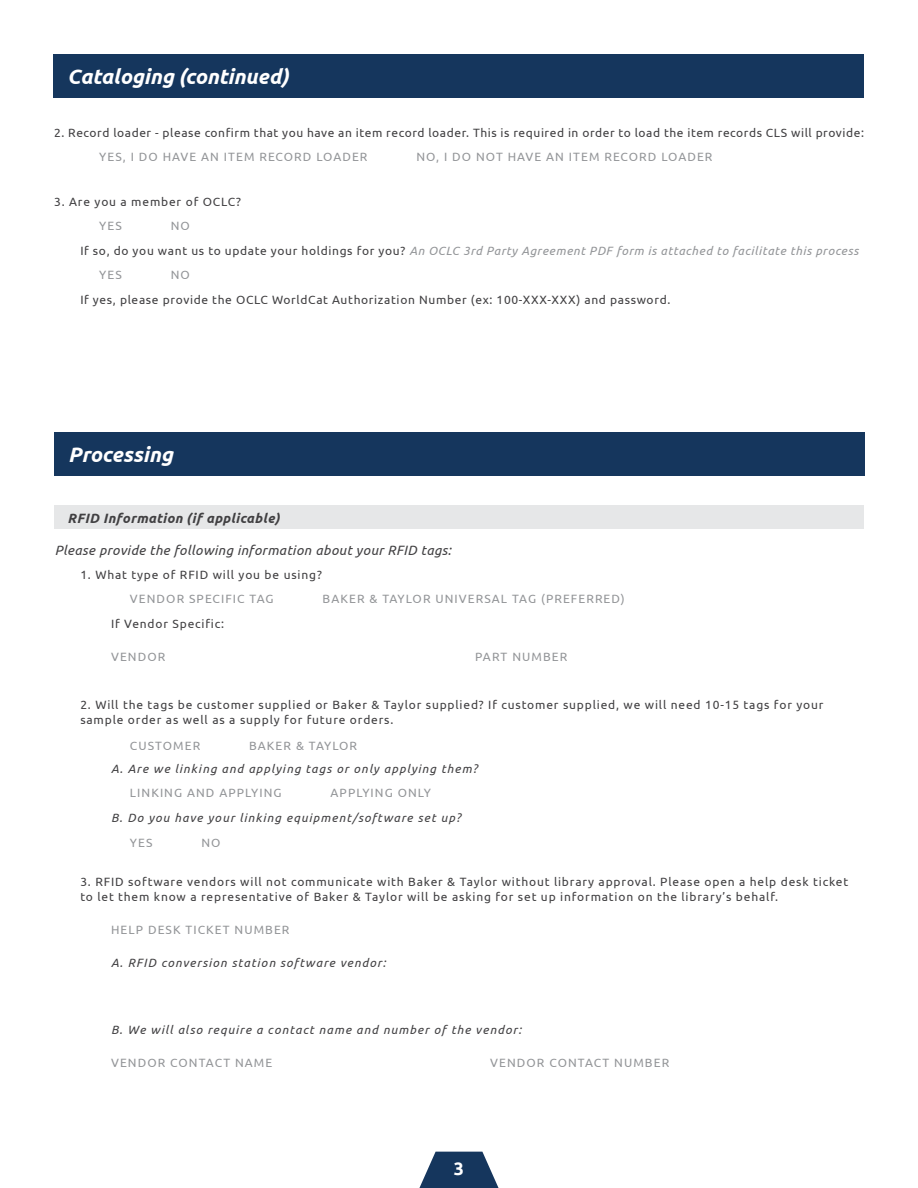
<style>
.page{position:relative;width:918px;height:1188px;background:#fff}
.page>*{position:absolute;margin:0;border:0;box-sizing:border-box;transform-origin:0 0}
.t1{font:italic 700 21px "Ubuntu";color:#fff}
.t2{font:700 18px "Ubuntu";color:#fff}
.t3{font:italic 13.5px "Ubuntu";letter-spacing:.03em;color:#414042}
.t4{font:italic 700 13.5px "Ubuntu";letter-spacing:.03em;color:#414042}
.t5{font:12px/14.4px "Ubuntu";letter-spacing:.07em;color:#414042}
.t6{font:12px "Ubuntu";letter-spacing:.09em;color:#939598}
.t7{font:italic 12px "Ubuntu";letter-spacing:.09em;color:#414042}
.t8{font:12px "Ubuntu";letter-spacing:.045em;color:#414042}
.t9{font:italic 12px "Ubuntu";letter-spacing:.055em;color:#939598}
.s1{font-style:normal;color:#414042}
</style>
<div class="page">
<svg style="left:419px;top:1152px;width:80px;height:36px"></svg>
<div style="left:55px;top:432px;width:810px;height:43px;background:#15365d"></div>
<div style="left:54px;top:54px;width:810px;height:43px;background:#15365d"></div>
<div style="left:54px;top:505px;width:810px;height:24px;background:#e6e7e8"></div>
<h1 class="t1" style="left:67px;top:64px;width:223px">Cataloging (continued)</h1>
<p class="t8" style="left:54px;top:125px;width:811px">2. Record loader - please confirm that you have an item record loader. This is required in order to load the item records CLS will provide:</p>
<p class="t6" style="left:99px;top:149px;width:270px">YES, I DO HAVE AN ITEM RECORD LOADER</p>
<p class="t6" style="left:416px;top:149px;width:298px">NO, I DO NOT HAVE AN ITEM RECORD LOADER</p>
<p class="t5" style="left:54px;top:194px;width:188px">3. Are you a member of OCLC?</p>
<p class="t9" style="left:80px;top:243px;width:780px"><span class="s1">If so, do you want us to update your holdings for you?</span> An OCLC 3rd Party Agreement PDF form is attached to facilitate this process</p>
<p class="t6" style="left:99px;top:219px;width:24px">YES</p>
<p class="t6" style="left:171px;top:219px;width:21px">NO</p>
<p class="t6" style="left:99px;top:268px;width:24px">YES</p>
<p class="t6" style="left:171px;top:268px;width:21px">NO</p>
<p class="t5" style="left:80px;top:292px;width:592px">If yes, please provide the OCLC WorldCat Authorization Number (ex: 100-XXX-XXX) and password.</p>
<h1 class="t1" style="left:68px;top:442px;width:106px">Processing</h1>
<p class="t4" style="left:68px;top:510px;width:214px">RFID Information (if applicable)</p>
<p class="t3" style="left:55px;top:542px;width:398px">Please provide the following information about your RFID tags:</p>
<p class="t5" style="left:80px;top:567px;width:243px">1. What type of RFID will you be using?</p>
<p class="t5" style="left:111px;top:616px;width:115px">If Vendor Specific:</p>
<p class="t6" style="left:323px;top:592px;width:304px">BAKER &amp; TAYLOR UNIVERSAL TAG (PREFERRED)</p>
<p class="t6" style="left:130px;top:592px;width:145px">VENDOR SPECIFIC TAG</p>
<p class="t6" style="left:111px;top:650px;width:56px">VENDOR</p>
<p class="t6" style="left:475px;top:650px;width:94px">PART NUMBER</p>
<p class="t5" style="left:80px;top:698px;width:745px">2. Will the tags be customer supplied or Baker &amp; Taylor supplied? If customer supplied, we will need 10-15 tags for your sample order as well as a supply for future orders.</p>
<p class="t6" style="left:130px;top:738px;width:72px">CUSTOMER</p>
<p class="t6" style="left:130px;top:786px;width:153px">LINKING AND APPLYING</p>
<p class="t6" style="left:249px;top:738px;width:109px">BAKER &amp; TAYLOR</p>
<p class="t6" style="left:331px;top:786px;width:102px">APPLYING ONLY</p>
<p class="t7" style="left:111px;top:761px;width:368px">A. Are we linking and applying tags or only applying them?</p>
<p class="t7" style="left:111px;top:811px;width:351px">B. Do you have your linking equipment/software set up?</p>
<p class="t6" style="left:130px;top:835px;width:24px">YES</p>
<p class="t6" style="left:201px;top:835px;width:21px">NO</p>
<p class="t5" style="left:80px;top:875px;width:769px">3. RFID software vendors will not communicate with Baker &amp; Taylor without library approval. Please open a help desk ticket to let them know a representative of Baker &amp; Taylor will be asking for set up information on the library’s behalf.</p>
<p class="t6" style="left:111px;top:922px;width:180px">HELP DESK TICKET NUMBER</p>
<p class="t7" style="left:111px;top:956px;width:276px">A. RFID conversion station software vendor:</p>
<p class="t7" style="left:111px;top:1022px;width:412px">B. We will also require a contact name and number of the vendor:</p>
<p class="t6" style="left:111px;top:1056px;width:163px">VENDOR CONTACT NAME</p>
<p class="t6" style="left:490px;top:1056px;width:181px">VENDOR CONTACT NUMBER</p>
<h2 class="t2" style="left:454px;top:1158px;width:12px">3</h2>
</div>
